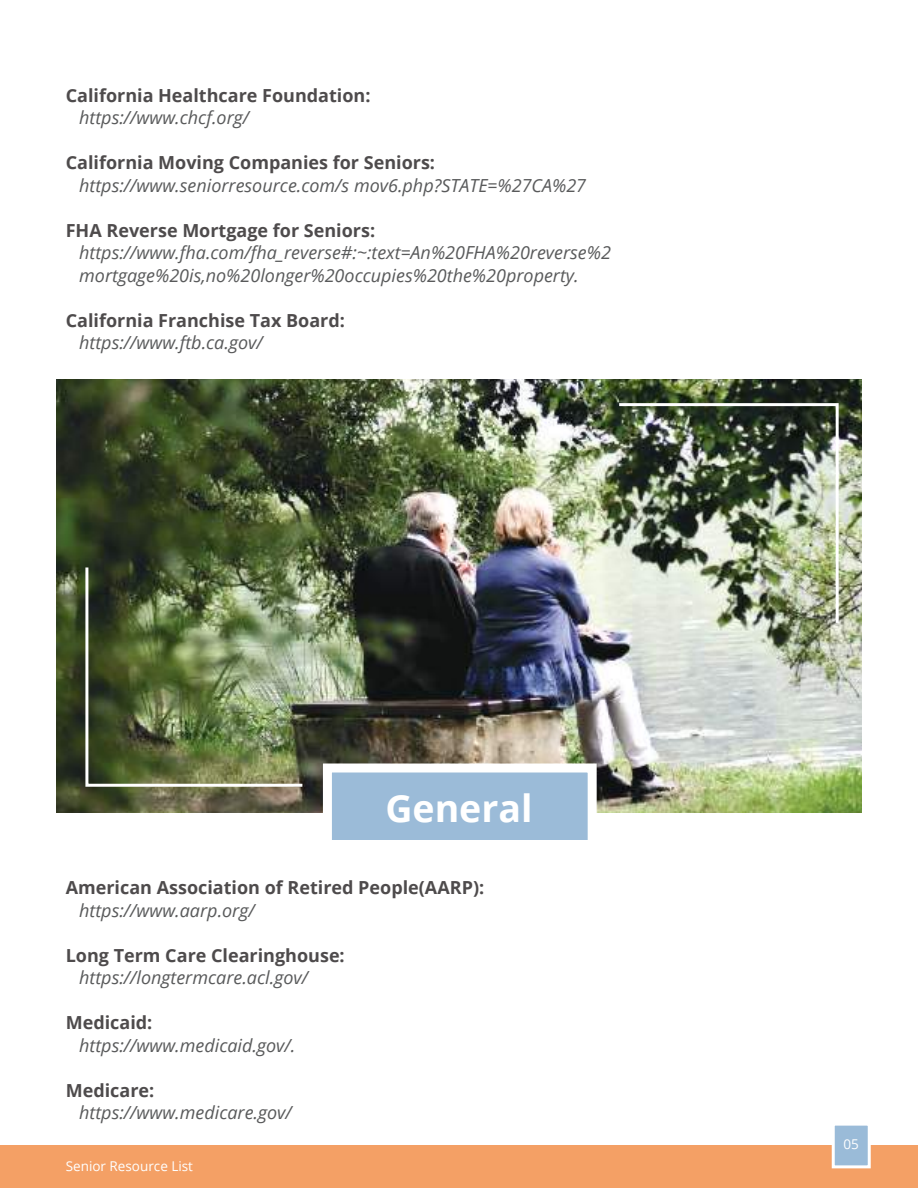
<style>
.page{position:relative;width:918px;height:1188px;background:#fff}
.page>*{position:absolute;margin:0;border:0;box-sizing:border-box;transform-origin:0 0}
.t1{font:700 37.5px "Open Sans";color:#fff}
.t2{font:italic 18px/22.5px "Open Sans";color:#595a5b}
.t3{font:700 18px "Open Sans";color:#4e4b4c}
.t4{font:13.5px "Open Sans";color:#fff}
</style>
<div class="page">
<div style="left:0;top:1146px;width:918px;height:42px;background:#f4a065"></div>
<div style="left:832px;top:1123px;width:39px;height:45px;background:#9abbd8;border:3px solid #fff"></div>
<img style="left:57px;top:380px;width:804px;height:433px">
<img style="left:616px;top:402px;width:224px;height:224px">
<div style="left:323px;top:764px;width:274px;height:85px;background:#9bbbd8;border:9px solid #fff"></div>
<img style="left:84px;top:564px;width:221px;height:224px">
<p class="t3" style="left:66px;top:83px;width:306px">California Healthcare Foundation:</p>
<p class="t2" style="left:79px;top:106px;width:171px">https://www.chcf.org/</p>
<p class="t3" style="left:66px;top:150px;width:371px">California Moving Companies for Seniors:</p>
<p class="t2" style="left:79px;top:174px;width:508px">https://www.seniorresource.com/s mov6.php?STATE=%27CA%27</p>
<p class="t3" style="left:66px;top:218px;width:311px">FHA Reverse Mortgage for Seniors:</p>
<p class="t2" style="left:79px;top:241px;width:533px">https://www.fha.com/fha_reverse#:~:text=An%20FHA%20reverse%2 mortgage%20is,no%20longer%20occupies%20the%20property.</p>
<p class="t3" style="left:66px;top:308px;width:281px">California Franchise Tax Board:</p>
<p class="t2" style="left:79px;top:331px;width:185px">https://www.ftb.ca.gov/</p>
<h1 class="t1" style="left:385px;top:782px;width:149px">General</h1>
<p class="t3" style="left:66px;top:875px;width:420px">American Association of Retired People(AARP):</p>
<p class="t2" style="left:79px;top:899px;width:177px">https://www.aarp.org/</p>
<p class="t3" style="left:66px;top:943px;width:281px">Long Term Care Clearinghouse:</p>
<p class="t2" style="left:79px;top:966px;width:230px">https://longtermcare.acl.gov/</p>
<p class="t3" style="left:66px;top:1010px;width:88px">Medicaid:</p>
<p class="t2" style="left:79px;top:1034px;width:218px">https://www.medicaid.gov/.</p>
<p class="t3" style="left:66px;top:1078px;width:90px">Medicare:</p>
<p class="t2" style="left:79px;top:1101px;width:214px">https://www.medicare.gov/</p>
<p class="t4" style="left:66px;top:1157px;width:129px">Senior Resource List</p>
<p class="t4" style="left:844px;top:1135px;width:17px">05</p>
</div>
